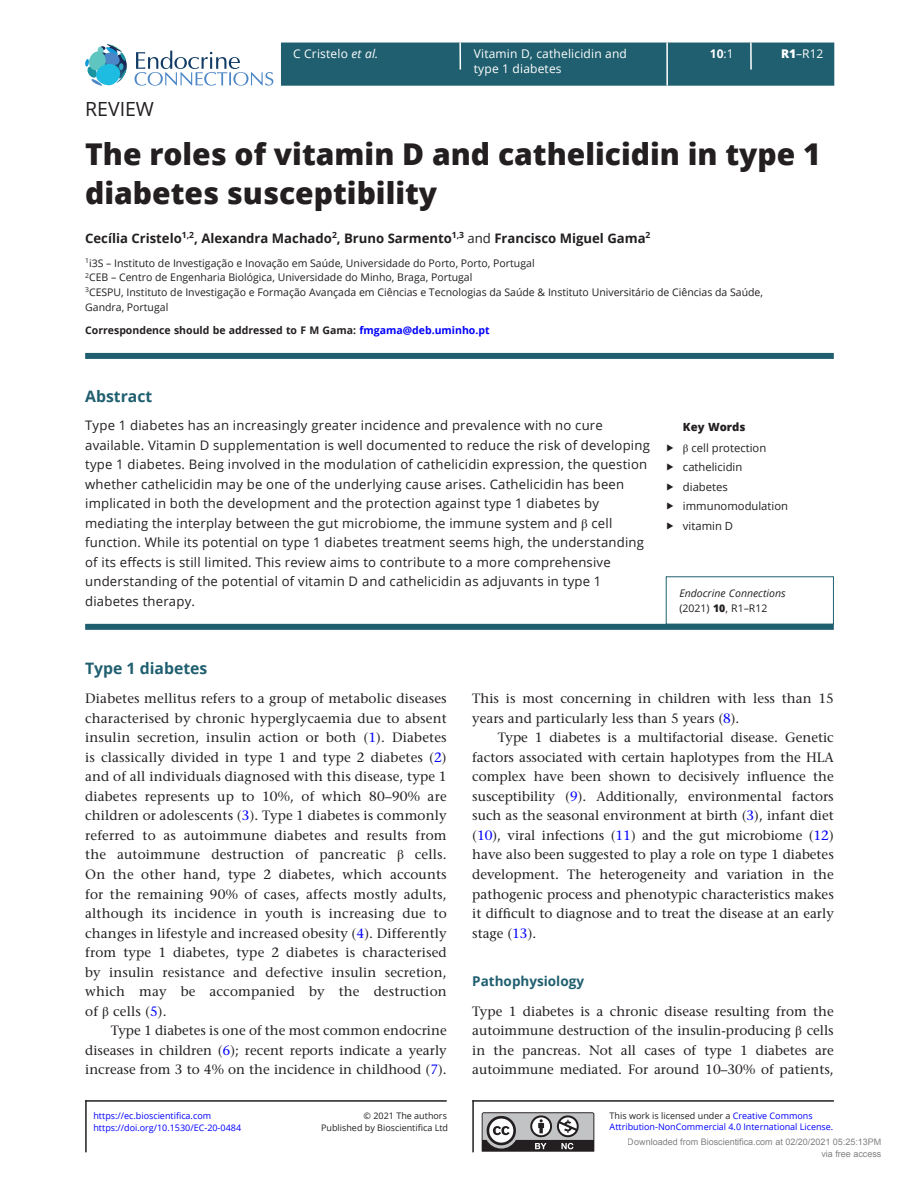
<style>
.page{position:relative;width:919px;height:1187px;background:#fff}
.page>*{position:absolute;margin:0;border:0;box-sizing:border-box;transform-origin:0 0}
.CT{font:800 30px/39px "Open Sans";color:#231f20}
.AT{font:19.5px "Open Sans";color:#231f20}
.H1_Rule{font:700 15.75px "Open Sans";color:#205f6f}
.ABS_H{font:700 15.75px "Open Sans";color:#205f6f}
.TXT{font:500 13.5px/19.5px "Stone Serif Std";letter-spacing:.005em;color:#231f20;text-align:justify}
.TXI{font:500 13.5px/19.5px "Stone Serif Std";color:#231f20;text-align:justify}
.t1{font:700 13.5px "Open Sans";color:#205f6f}
.ABS_TXT_L{font:13.2px/19.5px "Open Sans";letter-spacing:.015em;color:#231f20}
.AU{font:700 13.2px "Open Sans";color:#231f20}
.t2{font:12px "Open Sans";letter-spacing:.015em;color:#fff}
.t3{font:700 12px "Open Sans";color:#fff}
.t4{font:11.25px "Open Sans";color:#231f20}
.Keywords_Head{font:800 11.25px "Open Sans";color:#231f20}
.Address{font:10.5px/14.7px "Open Sans";color:#231f20}
.Corres{font:700 10.5px "Open Sans";color:#231f20}
.Corres-2{font:italic 10.5px "Open Sans";color:#231f20}
.Corres-3{font:10.5px "Open Sans";color:#231f20}
.t5{font:9px "Open Sans";color:#00f}
.t6{font:9px/11.6px "Open Sans";color:#231f20;text-align:right}
.t7{font:9px/12px "Arial";color:rgb(0 0 0/.5);text-align:right}
.s1{font-style:italic}
.s2{font-weight:400}
.s3{font-weight:800}
.s4{color:#00f}
.s5{font-family:"STIX General"}
.s6{font-family:"STIX General";font-weight:400}
</style>
<div class="page">
<div style="left:281px;top:43px;width:553px;height:43px;background:#205f6f;border:2px solid #205f6f"></div>
<svg style="left:750px;top:43px;width:1px;height:27px"></svg>
<hr style="left:666px;top:43px;width:2px;height:43px;background:#fff">
<hr style="left:459px;top:43px;width:2px;height:27px;background:#fff">
<svg style="left:134px;top:51px;width:139px;height:35px"></svg>
<svg style="left:85px;top:44px;width:42px;height:42px"></svg>
<div style="left:85px;top:353px;width:748px;height:6px;background:#205f6f"></div>
<div style="left:85px;top:623px;width:748px;height:6px;background:#205f6f"></div>
<svg style="left:481px;top:1112px;width:113px;height:39px;background:#8c8b8c"></svg>
<hr style="left:472px;top:1100px;width:361px;height:1px;background:#231f20">
<hr style="left:472px;top:1100px;width:2px;height:52px;background:#231f20">
<hr style="left:85px;top:1100px;width:361px;height:1px;background:#231f20">
<hr style="left:85px;top:1100px;width:2px;height:52px;background:#231f20">
<p class="t2" style="left:293px;top:46px;width:87px">C Cristelo <span class="s1">et al.</span></p>
<p class="t2" style="left:474px;top:46px;width:155px">Vitamin D, cathelicidin and</p>
<p class="t3" style="left:709px;top:46px;width:25px">10<span class="s2">:1</span></p>
<p class="t2" style="left:781px;top:46px;width:44px"><span class="s3">R1</span>–R12</p>
<p class="t2" style="left:474px;top:61px;width:89px">type 1 diabetes</p>
<p class="AT" style="left:85px;top:96px;width:70px">REVIEW</p>
<p class="CT" style="left:85px;top:133px;width:737px">The roles of vitamin D and cathelicidin in type 1 diabetes susceptibility</p>
<p class="AU" style="left:85px;top:229px;width:566px">Cecília Cristelo<sup>1,2</sup>, Alexandra Machado<sup>2</sup>, Bruno Sarmento<sup>1,3</sup> <span class="s2">and</span> Francisco Miguel Gama<sup>2</sup></p>
<p class="Address" style="left:85px;top:255px;width:451px"><sup>1</sup>i3S – Instituto de Investigação e Inovação em Saúde, Universidade do Porto, Porto, Portugal</p>
<p class="Address" style="left:85px;top:270px;width:388px"><sup>2</sup>CEB – Centro de Engenharia Biológica, Universidade do Minho, Braga, Portugal</p>
<p class="Address" style="left:85px;top:284px;width:679px"><sup>3</sup>CESPU, Instituto de Investigação e Formação Avançada em Ciências e Tecnologias da Saúde &amp; Instituto Universitário de Ciências da Saúde,<br>Gandra, Portugal</p>
<p class="Corres" style="left:85px;top:323px;width:406px">Correspondence should be addressed to F M Gama: <span class="s4">fmgama@deb.uminho.pt</span></p>
<p class="ABS_H" style="left:85px;top:385px;width:69px">Abstract</p>
<p class="ABS_TXT_L" style="left:85px;top:415px;width:566px">Type 1 diabetes has an increasingly greater incidence and prevalence with no cure available. Vitamin D supplementation is well documented to reduce the risk of developing type 1 diabetes. Being involved in the modulation of cathelicidin expression, the question whether cathelicidin may be one of the underlying cause arises. Cathelicidin has been implicated in both the development and the protection against type 1 diabetes by mediating the interplay between the gut microbiome, the immune system and <span class="s5">β</span> cell function. While its potential on type 1 diabetes treatment seems high, the understanding of its effects is still limited. This review aims to contribute to a more comprehensive understanding of the potential of vitamin D and cathelicidin as adjuvants in type 1 diabetes therapy.</p>
<p class="Keywords_Head" style="left:683px;top:418px;width:64px">Key Words</p>
<p class="t4" style="left:683px;top:440px;width:85px"><span class="s5">β</span> cell protection</p>
<p class="t4" style="left:683px;top:459px;width:61px">cathelicidin</p>
<p class="t4" style="left:683px;top:479px;width:46px">diabetes</p>
<p class="t4" style="left:683px;top:498px;width:107px">immunomodulation</p>
<p class="t4" style="left:683px;top:518px;width:52px">vitamin D</p>
<p class="Corres-2" style="left:679px;top:586px;width:108px">Endocrine Connections</p>
<p class="Corres-3" style="left:679px;top:600px;width:89px">(2021) <span class="s3">10</span>, R1–R12</p>
<p class="H1_Rule" style="left:85px;top:657px;width:124px">Type 1 diabetes</p>
<p class="TXT" style="left:85px;top:689px;width:363px">Diabetes mellitus refers to a group of metabolic diseases characterised by chronic hyperglycaemia due to absent insulin secretion, insulin action or both (<span class="s4">1</span>). Diabetes is classically divided in type 1 and type 2 diabetes (<span class="s4">2</span>) and of all individuals diagnosed with this disease, type 1 diabetes represents up to 10%, of which 80–90% are children or adolescents (<span class="s4">3</span>). Type 1 diabetes is commonly referred to as autoimmune diabetes and results from the autoimmune destruction of pancreatic <span class="s6">β</span> cells.<br>On the other hand, type 2 diabetes, which accounts for the remaining 90% of cases, affects mostly adults, although its incidence in youth is increasing due to changes in lifestyle and increased obesity (<span class="s4">4</span>). Differently from type 1 diabetes, type 2 diabetes is characterised by insulin resistance and defective insulin secretion, which may be accompanied by the destruction of <span class="s6">β</span> cells (<span class="s4">5</span>).</p>
<p class="TXI" style="left:85px;top:1020px;width:363px;text-indent:26px">Type 1 diabetes is one of the most common endocrine diseases in children (<span class="s4">6</span>); recent reports indicate a yearly increase from 3 to 4% on the incidence in childhood (<span class="s4">7</span>).</p>
<p class="TXI" style="left:472px;top:689px;width:363px">This is most concerning in children with less than 15 years and particularly less than 5 years (<span class="s4">8</span>).</p>
<p class="TXI" style="left:472px;top:728px;width:363px;text-indent:26px">Type 1 diabetes is a multifactorial disease. Genetic factors associated with certain haplotypes from the HLA complex have been shown to decisively influence the susceptibility (<span class="s4">9</span>). Additionally, environmental factors such as the seasonal environment at birth (<span class="s4">3</span>), infant diet (<span class="s4">10</span>), viral infections (<span class="s4">11</span>) and the gut microbiome (<span class="s4">12</span>) have also been suggested to play a role on type 1 diabetes development. The heterogeneity and variation in the pathogenic process and phenotypic characteristics makes it difficult to diagnose and to treat the disease at an early stage (<span class="s4">13</span>).</p>
<h2 class="t1" style="left:472px;top:971px;width:113px">Pathophysiology</h2>
<p class="TXT" style="left:472px;top:1001px;width:363px">Type 1 diabetes is a chronic disease resulting from the autoimmune destruction of the insulin-producing <span class="s6">β</span> cells in the pancreas. Not all cases of type 1 diabetes are autoimmune mediated. For around 10–30% of patients,</p>
<p class="t5" style="left:93px;top:1109px;width:119px">https://ec.bioscientifica.com</p>
<p class="t6" style="left:321px;top:1109px;width:128px">© 2021 The authors<br>Published by Bioscientifica Ltd</p>
<p class="t6" style="left:609px;top:1109px;width:204px">This work is licensed under a <span class="s4">Creative Commons</span></p>
<p class="t5" style="left:93px;top:1121px;width:149px">https://doi.org/10.1530/EC-20-0484</p>
<p class="t5" style="left:609px;top:1120px;width:225px">Attribution-NonCommercial 4.0 International License.</p>
<p class="t7" style="left:627px;top:1135px;width:255px">Downloaded from Bioscientifica.com at 02/20/2021 05:25:13PM via free access</p>
</div>
